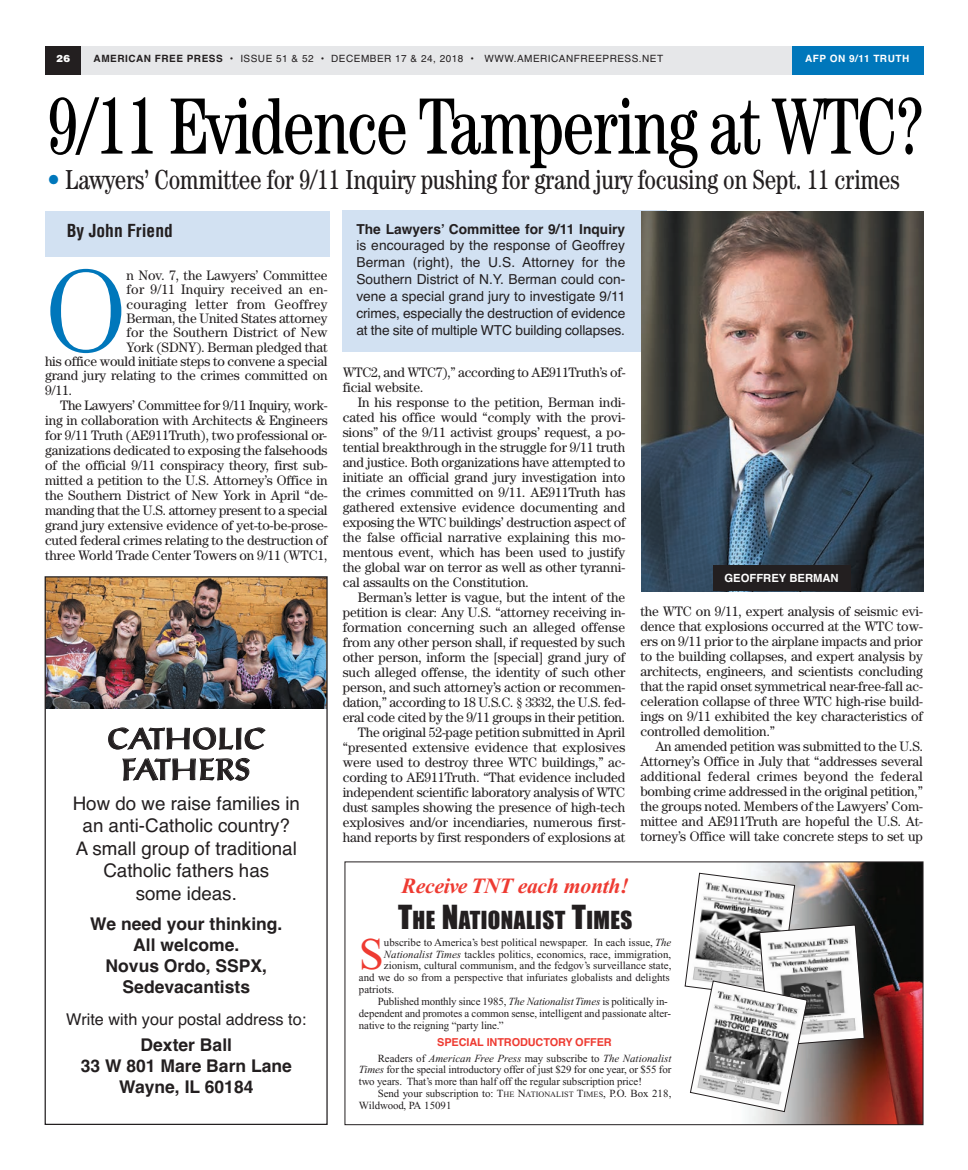
<style>
.page{position:relative;width:968px;height:1170px;background:#fff}
.page>*{position:absolute;margin:0;border:0;box-sizing:border-box;transform-origin:0 0}
.t1{font:300 118.38px "Century";color:#07b}
.t2{font:condensed 80px "Century";letter-spacing:-.025em;color:#000;scale:.9 1}
.t3{font:45.12px "Times New Roman";color:#ee3b32}
.t4{font:500 28.75px/30.8px "Post Antiqua BE";letter-spacing:.05em;color:#231f20;text-align:center}
.t5{font:condensed 27.5px "Century";letter-spacing:-.015em;color:#231f20;scale:.95 1}
.t6{font:23px "Impact";letter-spacing:.02em;color:#231f20}
.t7{font:italic 700 21.75px "Times New Roman";letter-spacing:-.015em;color:#ee3b32}
.t8{font:18.75px/22.5px "Helvetica";color:#231f20;text-align:center}
.t9{font:700 17.5px/21px "Helvetica";color:#231f20;text-align:center}
.t10{font:700 condensed 17.5px "Helvetica";color:#231f20}
.t11{font:16.25px "Helvetica";color:#231f20}
.t12{font:13.75px/15px "Century";letter-spacing:-.005em;color:#231f20;text-align:justify}
.t13{font:13.75px/16.9px "Helvetica";letter-spacing:-.01em;color:#231f20;text-align:justify}
.t14{font:13.75px "Century";letter-spacing:.015em;color:#231f20}
.t15{font:700 13.75px "Helvetica";color:#231f20}
.t16{font:700 11.25px "Helvetica";color:#fff}
.t17{font:10.88px/11.9px "Times New Roman";color:#231f20;text-align:justify}
.t18{font:700 10.88px "Helvetica";letter-spacing:-.01em;color:#ee3b32}
.t19{font:10px "Helvetica";letter-spacing:.05em;color:#231f20}
.t20{font:700 10px "Helvetica";letter-spacing:.05em;color:#fff}
.t21{font:900 10px "Helvetica";color:#fff}
.s1{font-weight:700}
.s2{color:#07b}
.s3{font-size:30.75px}
.s4{font-style:italic}
.s5{font-size:8.12px}
</style>
<div class="page">
<div style="left:45px;top:211px;width:284px;height:46px;background:#d2e1f2"></div>
<div style="left:45px;top:46px;width:878px;height:28px;background:#e6e7e9"></div>
<div style="left:45px;top:46px;width:35px;height:28px;background:#231f20"></div>
<div style="left:792px;top:46px;width:132px;height:28px;background:#07b"></div>
<img style="left:47px;top:578px;width:278px;height:130px">
<div style="left:45px;top:576px;width:282px;height:549px;border:1px solid #231f20"></div>
<div style="left:342px;top:211px;width:325px;height:141px;background:#d2e1f2"></div>
<img style="left:641px;top:211px;width:282px;height:380px">
<img style="left:748px;top:864px;width:173px;height:259px">
<div style="left:344px;top:862px;width:579px;height:263px;border:1px solid #231f20"></div>
<svg style="left:684px;top:873px;width:180px;height:239px"></svg>
<svg style="left:108px;top:727px;width:158px;height:23px"></svg>
<svg style="left:122px;top:757px;width:128px;height:24px"></svg>
<div style="left:713px;top:566px;width:137px;height:25px;background:#231f20"></div>
<p class="t21" style="left:56px;top:52px;width:15px">26</p>
<p class="t19" style="left:94px;top:55px;width:571px"><span class="s1">AMERICAN FREE PRESS</span> • ISSUE 51 &amp; 52 • DECEMBER 17 &amp; 24, 2018 • WWW.AMERICANFREEPRESS.NET</p>
<p class="t20" style="left:805px;top:55px;width:106px">AFP ON 9/11 TRUTH</p>
<h2 class="t2" style="left:47px;top:79px;width:975px">9/11 Evidence Tampering at WTC?</h2>
<h3 class="t5" style="left:47px;top:164px;width:899px"><span class="s2">•</span> Lawyers’ Committee for 9/11 Inquiry pushing for grand jury focusing on Sept. 11 crimes</h3>
<p class="t15" style="left:356px;top:224px;width:270px">The Lawyers’ Committee for 9/11 Inquiry</p>
<p class="t13" style="left:356px;top:238px;width:270px">is encouraged by the response of Geoffrey Ber man (right), the U.S. Attorney for the Southern District of N.Y. Berman could con&shy;vene a special grand jury to investigate 9/11 crimes, especially the destruction of evidence at the site of multiple WTC building collapses.</p>
<p class="t10" style="left:67px;top:220px;width:107px">By John Friend</p>
<h1 class="t1" style="left:45px;top:243px;width:83px">O</h1>
<p class="t12" style="left:127px;top:267px;width:202px">n Nov. 7, the Lawyers’ Committee</p>
<p class="t14" style="left:127px;top:281px;width:202px">for 9/11 Inquiry received an en-</p>
<p class="t14" style="left:127px;top:296px;width:202px">couraging letter from Geoffrey</p>
<p class="t12" style="left:127px;top:311px;width:202px">Berman, the United States attorney</p>
<p class="t12" style="left:127px;top:325px;width:202px">for the Southern District of New</p>
<p class="t12" style="left:127px;top:339px;width:202px">York (SDNY). Berman pledged that</p>
<p class="t12" style="left:45px;top:354px;width:284px">his office would initiate steps to convene a special</p>
<p class="t12" style="left:45px;top:368px;width:284px">grand jury relating to the crimes committed on</p>
<p class="t12" style="left:45px;top:382px;width:29px">9/11.</p>
<p class="t12" style="left:60px;top:397px;width:269px">The Lawyers’ Committee for 9/11 Inquiry, work-</p>
<p class="t12" style="left:45px;top:412px;width:284px">ing in collaboration with Architects &amp; Engineers</p>
<p class="t12" style="left:45px;top:427px;width:283px">for 9/11 Truth (AE911Truth), two professional or-</p>
<p class="t12" style="left:45px;top:442px;width:284px">ganizations dedicated to exposing the falsehoods</p>
<p class="t12" style="left:45px;top:457px;width:284px">of the official 9/11 conspiracy theory, first sub-</p>
<p class="t12" style="left:45px;top:472px;width:284px">mitted a petition to the U.S. Attorney’s Office in</p>
<p class="t12" style="left:45px;top:487px;width:284px">the Southern District of New York in April “de-</p>
<p class="t12" style="left:45px;top:502px;width:284px">manding that the U.S. attorney present to a special</p>
<p class="t12" style="left:45px;top:517px;width:284px">grand jury extensive evidence of yet-to-be-prose-</p>
<p class="t12" style="left:45px;top:532px;width:284px">cuted federal crimes relating to the destruction of</p>
<p class="t12" style="left:45px;top:547px;width:284px">three World Trade Center Towers on 9/11 (WTC1,</p>
<p class="t12" style="left:343px;top:364px;width:284px">WTC2, and WTC7),” according to AE911Truth’s of&shy;ficial website.</p>
<p class="t12" style="left:343px;top:394px;width:284px;text-indent:15px">In his response to the petition, Berman indi&shy;cated his office would “comply with the provi&shy;sions” of the 9/11 activist groups’ request, a po&shy;tential breakthrough in the struggle for 9/11 truth and justice. Both organizations have attempted to initiate an official grand jury investigation into the crimes committed on 9/11. AE911Truth has gathered extensive evidence documenting and exposing the WTC buildings’ destruction aspect of the false official narrative explaining this mo&shy;mentous event, which has been used to justify the global war on terror as well as other tyranni&shy;cal assaults on the Constitution.</p>
<p class="t12" style="left:343px;top:589px;width:284px;text-align:right">Berman’s letter is vague, but the intent of the petition is clear: Any U.S. “attorney receiving in&shy;formation concerning such an alleged offense from any other person shall, if requested by such other person, inform the [special] grand jury of such alleged offense, the identity of such other person, and such attorney’s action or recommen&shy;dation,” according to 18 U.S.C. § 3332, the U.S. fed&shy;eral code cited by the 9/11 groups in their petition.<br>The original 52-page petition submitted in April “presented extensive evidence that explosives were used to destroy three WTC buildings,” ac&shy;cording to AE911Truth. “That evidence included independent scientific laboratory analysis of WTC dust samples showing the presence of high-tech explosives and/or incendiaries, numerous first&shy;hand reports by first responders of explosions at</p>
<p class="t16" style="left:724px;top:574px;width:116px">GEOFFREY BERMAN</p>
<p class="t12" style="left:640px;top:603px;width:284px">the WTC on 9/11, expert analysis of seismic evi&shy;dence that explosions occurred at the WTC tow&shy;ers on 9/11 prior to the airplane impacts and prior to the building collapses, and expert analysis by architects, engineers, and scientists concluding that the rapid onset symmetrical near-free-fall ac&shy;celeration collapse of three WTC high-rise build&shy;ings on 9/11 exhibited the key characteristics of controlled demolition.”</p>
<p class="t12" style="left:640px;top:738px;width:284px;text-indent:15px">An amended petition was submitted to the U.S.<br>Attorney’s Office in July that “addresses several additional federal crimes beyond the federal bombing crime addressed in the original petition,” the groups noted. Members of the Lawyers’ Com&shy;mittee and AE911Truth are hopeful the U.S. At&shy;torney’s Office will take concrete steps to set up</p>
<h3 class="t4" style="left:108px;top:723px;width:158px">CATHOLIC<br>FATHERS</h3>
<h3 class="t8" style="left:73px;top:794px;width:229px">How do we raise families in an anti-Catholic country?<br>A small group of traditional<br>Catholic fathers has<br>some ideas.</h3>
<p class="t9" style="left:90px;top:915px;width:194px">We need your thinking.<br>All welcome.<br>Novus Ordo, SSPX,<br>Sedevacantists</p>
<p class="t11" style="left:66px;top:1013px;width:241px">Write with your postal address to:</p>
<p class="t9" style="left:81px;top:1036px;width:213px">Dexter Ball<br>33 W 801 Mare Barn Lane<br>Wayne, IL 60184</p>
<h3 class="t7" style="left:401px;top:874px;width:229px">Receive TNT each month!</h3>
<h3 class="t6" style="left:398px;top:912px;width:236px"><span class="s3">T</span>HE <span class="s3">N</span>ATIONALIST <span class="s3">T</span>IMES</h3>
<h3 class="t3" style="left:359px;top:930px;width:27px">S</h3>
<p class="t17" style="left:384px;top:936px;width:289px">ubscribe to America’s best political newspaper. In each issue, <span class="s4">The</span></p>
<p class="t17" style="left:384px;top:948px;width:289px"><span class="s4">Nationalist Times</span> tackles politics, economics, race, immigration,</p>
<p class="t17" style="left:384px;top:960px;width:289px">zionism, cultural communism, and the fedgov’s surveillance state,</p>
<p class="t17" style="left:359px;top:972px;width:312px">and we do so from a perspective that infuriates globalists and delights</p>
<p class="t17" style="left:359px;top:984px;width:37px">patriots.</p>
<p class="t17" style="left:378px;top:996px;width:292px">Published monthly since 1985, <span class="s4">The Nationalist Times</span> is politically in-</p>
<p class="t17" style="left:359px;top:1007px;width:313px">dependent and promotes a common sense, intelligent and passionate alter-</p>
<p class="t17" style="left:359px;top:1019px;width:146px">native to the reigning “party line.”</p>
<p class="t18" style="left:437px;top:1038px;width:176px">SPECIAL INTRODUCTORY OFFER</p>
<p class="t17" style="left:359px;top:1052px;width:314px;text-indent:19px">Readers of <span class="s4">American Free Press</span> may subscribe to <span class="s4">The Nationalist Times</span> for the special introductory offer of just $29 for one year, or $55 for two years. That’s more than half off the regular subscription price!</p>
<p class="t17" style="left:359px;top:1088px;width:314px;text-indent:19px">Send your subscription to: T<span class="s5">HE</span> N<span class="s5">ATIONALIST</span> T<span class="s5">IMES</span>, P.O. Box 218,<br>Wildwood, PA 15091</p>
</div>
